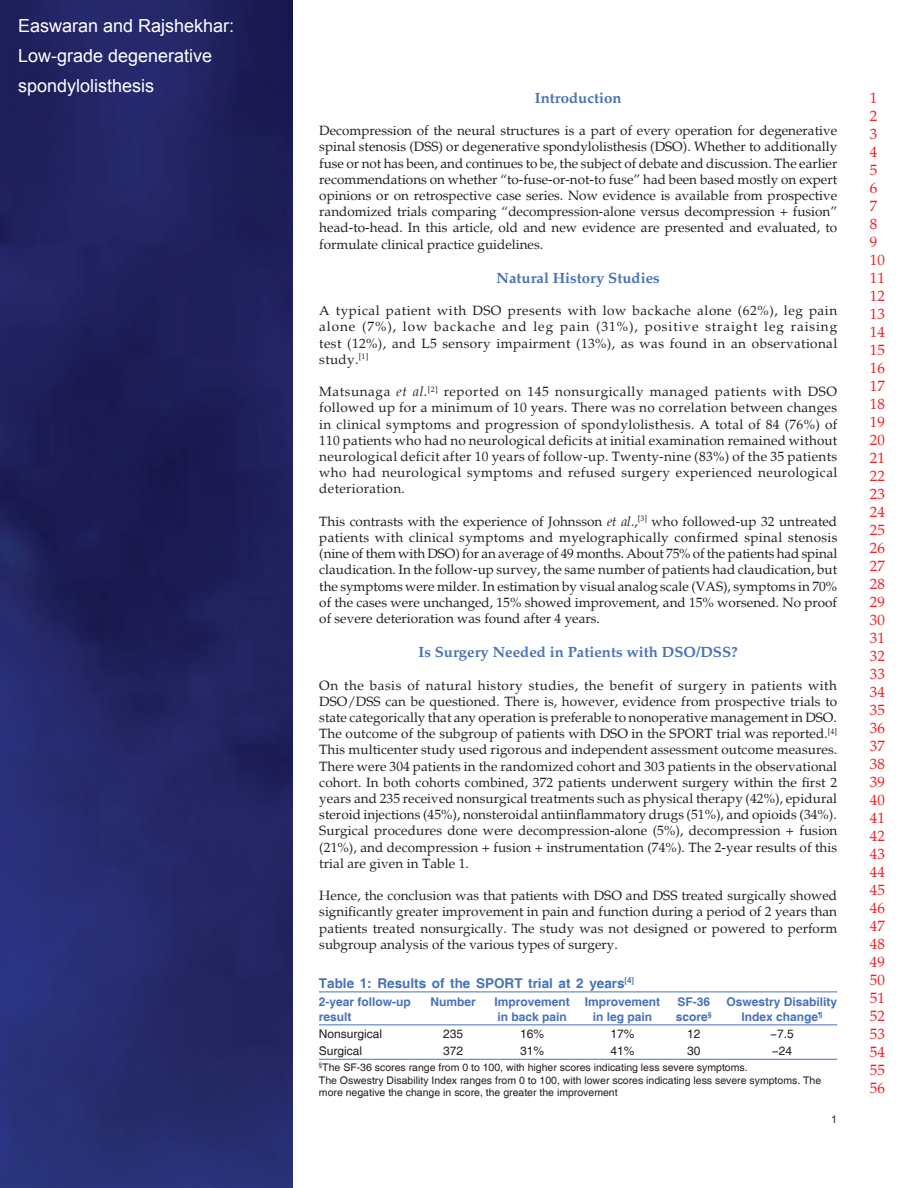
<style>
.page{position:relative;width:918px;height:1188px;background:#fff}
.page>*{position:absolute;margin:0;border:0;box-sizing:border-box;transform-origin:0 0}
.t1{font:18px/30px "Arial";color:#fff}
.t2{font:15px/18px "Palatino";color:#ee1d23}
.t3{font:700 15px "Palatino";color:#4772b9}
.TX{font:13.5px/16.2px "Palatino";letter-spacing:.005em;color:#231f20;text-align:justify}
.TT{font:700 13.5px "Helvetica";color:#4772b9}
.TCH{font:700 12px/14.7px "Helvetica";color:#4772b9}
.TB{font:12px "Helvetica";color:#231f20}
.TBL{font:12px "Helvetica";color:#231f20}
.TFN{font:10.5px/12.6px "Helvetica";color:#231f20}
.t4{font:10.5px "Arial";color:#231f20}
.s1{font-style:italic}
</style>
<div class="page">
<img style="left:0;top:0;width:292px;height:1188px">
<hr style="left:319px;top:1059px;width:93px;height:1px;background:#4772b9">
<svg style="left:412px;top:1059px;width:14px;height:1px"></svg>
<hr style="left:426px;top:1059px;width:54px;height:1px;background:#4772b9">
<svg style="left:480px;top:1059px;width:14px;height:1px"></svg>
<hr style="left:494px;top:1059px;width:77px;height:1px;background:#4772b9">
<svg style="left:571px;top:1059px;width:13px;height:1px"></svg>
<hr style="left:584px;top:1059px;width:77px;height:1px;background:#4772b9">
<svg style="left:661px;top:1059px;width:14px;height:1px"></svg>
<hr style="left:675px;top:1059px;width:38px;height:1px;background:#4772b9">
<svg style="left:713px;top:1059px;width:14px;height:1px"></svg>
<hr style="left:727px;top:1059px;width:110px;height:1px;background:#4772b9">
<hr style="left:319px;top:992px;width:93px;height:1px;background:#4772b9">
<svg style="left:412px;top:992px;width:14px;height:1px"></svg>
<hr style="left:426px;top:992px;width:54px;height:1px;background:#4772b9">
<svg style="left:480px;top:992px;width:14px;height:1px"></svg>
<hr style="left:494px;top:992px;width:77px;height:1px;background:#4772b9">
<svg style="left:571px;top:992px;width:13px;height:1px"></svg>
<hr style="left:584px;top:992px;width:77px;height:1px;background:#4772b9">
<svg style="left:661px;top:992px;width:14px;height:1px"></svg>
<hr style="left:675px;top:992px;width:38px;height:1px;background:#4772b9">
<svg style="left:713px;top:992px;width:14px;height:1px"></svg>
<hr style="left:727px;top:992px;width:110px;height:1px;background:#4772b9">
<hr style="left:319px;top:1024px;width:93px;height:1px;background:#4772b9">
<svg style="left:412px;top:1024px;width:14px;height:1px"></svg>
<hr style="left:426px;top:1024px;width:54px;height:1px;background:#4772b9">
<svg style="left:480px;top:1024px;width:14px;height:1px"></svg>
<hr style="left:494px;top:1024px;width:77px;height:1px;background:#4772b9">
<svg style="left:571px;top:1024px;width:13px;height:1px"></svg>
<hr style="left:584px;top:1024px;width:77px;height:1px;background:#4772b9">
<svg style="left:661px;top:1024px;width:14px;height:1px"></svg>
<hr style="left:675px;top:1024px;width:38px;height:1px;background:#4772b9">
<svg style="left:713px;top:1024px;width:14px;height:1px"></svg>
<hr style="left:727px;top:1024px;width:110px;height:1px;background:#4772b9">
<h1 class="t1" style="left:18px;top:11px;width:218px">Easwaran and Rajshekhar:<br>Low-grade degenerative spondylolisthesis</h1>
<h1 class="t3" style="left:535px;top:89px;width:88px">Introduction</h1>
<p class="TX" style="left:319px;top:123px;width:520px">Decompression of the neural structures is a part of every operation for degenerative spinal stenosis (DSS) or degenerative spondylolisthesis (DSO). Whether to additionally fuse or not has been, and continues to be, the subject of debate and discussion. The earlier recommendations on whether “to-fuse-or-not-to fuse” had been based mostly on expert opinions or on retrospective case series. Now evidence is available from prospective randomized trials comparing “decompression-alone versus decompression + fusion” head-to-head. In this article, old and new evidence are presented and evaluated, to formulate clinical practice guidelines.</p>
<h1 class="t3" style="left:497px;top:269px;width:165px">Natural History Studies</h1>
<p class="TX" style="left:319px;top:303px;width:519px">A typical patient with DSO presents with low backache alone (62%), leg pain alone (7%), low backache and leg pain (31%), positive straight leg raising test (12%), and L5 sensory impairment (13%), as was found in an observational study.<sup>[1]</sup></p>
<p class="TX" style="left:319px;top:384px;width:520px">Matsunaga <span class="s1">et al</span>.<sup>[2]</sup> reported on 145 nonsurgically managed patients with DSO followed up for a minimum of 10 years. There was no correlation between changes in clinical symptoms and progression of spondylolisthesis. A total of 84 (76%) of 110 patients who had no neurological deficits at initial examination remained without neurological deficit after 10 years of follow-up. Twenty-nine (83%) of the 35 patients who had neurological symptoms and refused surgery experienced neurological deterioration.</p>
<p class="TX" style="left:319px;top:513px;width:520px">This contrasts with the experience of Johnsson <span class="s1">et al</span>.,<sup>[3]</sup> who followed-up 32 untreated patients with clinical symptoms and myelographically confirmed spinal stenosis (nine of them with DSO) for an average of 49 months. About 75% of the patients had spinal claudication. In the follow-up survey, the same number of patients had claudication, but the symptoms were milder. In estimation by visual analog scale (VAS), symptoms in 70% of the cases were unchanged, 15% showed improvement, and 15% worsened. No proof of severe deterioration was found after 4 years.</p>
<h1 class="t3" style="left:419px;top:643px;width:321px">Is Surgery Needed in Patients with DSO/DSS?</h1>
<p class="TX" style="left:319px;top:677px;width:520px">On the basis of natural history studies, the benefit of surgery in patients with DSO/DSS can be questioned. There is, however, evidence from prospective trials to state categorically that any operation is preferable to nonoperative management in DSO.<br>The outcome of the subgroup of patients with DSO in the SPORT trial was reported.<sup>[4] </sup>This multicenter study used rigorous and independent assessment outcome measures.<br>There were 304 patients in the randomized cohort and 303 patients in the observational cohort. In both cohorts combined, 372 patients underwent surgery within the first 2 years and 235 received nonsurgical treatments such as physical therapy (42%), epidural steroid injections (45%), nonsteroidal antiinflammatory drugs (51%), and opioids (34%).<br>Surgical procedures done were decompression-alone (5%), decompression + fusion (21%), and decompression + fusion + instrumentation (74%). The 2-year results of this trial are given in Table 1.</p>
<p class="TX" style="left:319px;top:888px;width:520px">Hence, the conclusion was that patients with DSO and DSS treated surgically showed significantly greater improvement in pain and function during a period of 2 years than patients treated nonsurgically. The study was not designed or powered to perform subgroup analysis of the various types of surgery.</p>
<p class="TT" style="left:319px;top:975px;width:317px">Table 1: Results of the SPORT trial at 2 years<sup>[4]</sup></p>
<p class="TCH" style="left:319px;top:995px;width:94px">2-year follow-up result</p>
<p class="TCH" style="left:431px;top:995px;width:47px">Number</p>
<p class="TCH" style="left:495px;top:995px;width:77px">Improvement in back pain</p>
<p class="TCH" style="left:585px;top:995px;width:77px;text-align:center">Improvement in leg pain</p>
<p class="TCH" style="left:676px;top:995px;width:37px">SF-36 score<sup>§</sup></p>
<p class="TCH" style="left:727px;top:995px;width:112px;text-align:center">Oswestry Disability<br>Index change<sup>¶</sup></p>
<p class="TB" style="left:319px;top:1027px;width:65px">Nonsurgical</p>
<p class="TB" style="left:443px;top:1027px;width:22px">235</p>
<p class="TB" style="left:520px;top:1027px;width:26px">16%</p>
<p class="TB" style="left:611px;top:1027px;width:26px">17%</p>
<p class="TB" style="left:687px;top:1027px;width:15px">12</p>
<p class="TB" style="left:770px;top:1027px;width:25px">−7.5</p>
<p class="TBL" style="left:319px;top:1044px;width:45px">Surgical</p>
<p class="TBL" style="left:443px;top:1044px;width:22px">372</p>
<p class="TBL" style="left:520px;top:1044px;width:26px">31%</p>
<p class="TBL" style="left:611px;top:1044px;width:26px">41%</p>
<p class="TBL" style="left:687px;top:1044px;width:15px">30</p>
<p class="TBL" style="left:772px;top:1044px;width:22px">−24</p>
<p class="TFN" style="left:319px;top:1061px;width:430px"><sup>§</sup>The SF-36 scores range from 0 to 100, with higher scores indicating less severe symptoms.</p>
<p class="TFN" style="left:319px;top:1074px;width:504px">The Oswestry Disability Index ranges from 0 to 100, with lower scores indicating less severe symptoms. The more negative the change in score, the greater the improvement</p>
<p class="t4" style="left:831px;top:1112px;width:7px">1</p>
<p class="t2" style="left:870px;top:89px;width:16px">1<br>2<br>3<br>4<br>5<br>6<br>7<br>8<br>9<br>10<br>11<br>12<br>13<br>14<br>15<br>16<br>17<br>18<br>19<br>20<br>21<br>22<br>23<br>24<br>25<br>26<br>27<br>28<br>29<br>30<br>31<br>32<br>33<br>34<br>35<br>36<br>37<br>38<br>39<br>40<br>41<br>42<br>43<br>44<br>45<br>46<br>47<br>48<br>49<br>50<br>51<br>52<br>53<br>54<br>55<br>56</p>
</div>
